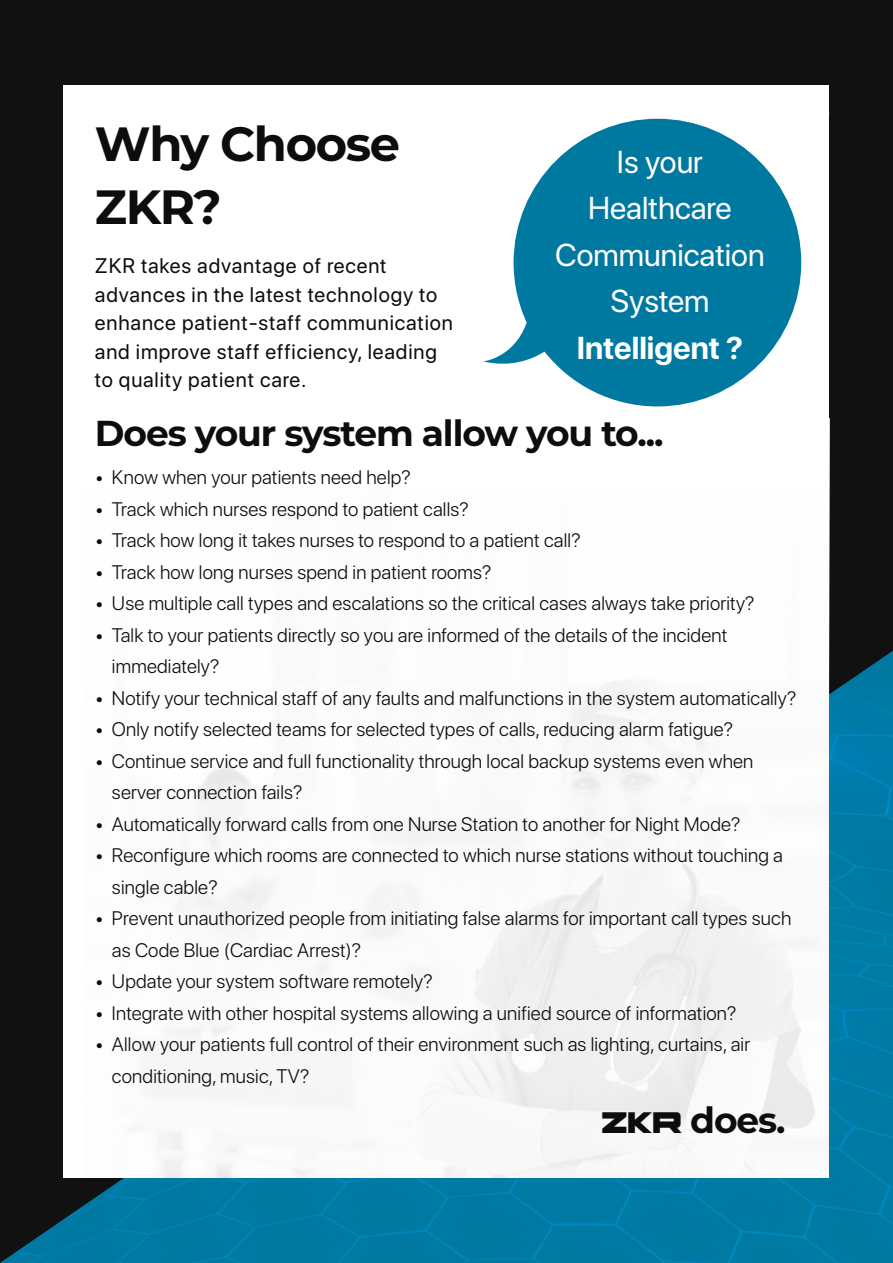
<style>
.page{position:relative;width:893px;height:1263px;background:#121111}
.page>*{position:absolute;margin:0;border:0;box-sizing:border-box;transform-origin:0 0}
.t1{font:700 48px/63px "Montserrat";letter-spacing:-.03em;color:#0d0d0d}
.t2{font:700 36px "Montserrat";letter-spacing:-.03em;color:#0d0d0d}
.t3{font:31.5px/46.5px "SF Pro Display";color:#fff;text-align:center}
.t4{font:700 31.5px "SF Pro Display";color:#fff}
.t5{font:21px/28.5px "SF Pro Display";letter-spacing:.04em;color:#0d0d0d}
.t6{font:300 19.5px/31.5px "SF Pro Display";letter-spacing:.01em;color:#0d0d0d}
.s1{font-family:"vox BOX";font-weight:400;font-size:43.5px}
</style>
<div class="page">
<img style="left:0;top:651px;width:893px;height:612px">
<div style="left:64px;top:85px;width:765px;height:1093px;background:#fff"></div>
<svg style="left:483px;top:119px;width:318px;height:287px;fill:#0079a1"></svg>
<h1 class="t1" style="left:95px;top:110px;width:307px">Why Choose<br>ZKR?</h1>
<p class="t5" style="left:95px;top:252px;width:359px">ZKR takes advantage of recent advances in the latest technology to enhance patient-staff communication and improve staff efficiency, leading to quality patient care.</p>
<h3 class="t3" style="left:555px;top:138px;width:211px">Is your<br>Healthcare<br>Communication<br>System</h3>
<h3 class="t4" style="left:577px;top:329px;width:168px">Intelligent ?</h3>
<h2 class="t2" style="left:95px;top:407px;width:570px">Does your system allow you to...</h2>
<p class="t6" style="left:95px;top:462px;width:317px">• Know when your patients need help?</p>
<p class="t6" style="left:95px;top:493px;width:375px">• Track which nurses respond to patient calls?</p>
<p class="t6" style="left:95px;top:525px;width:487px">• Track how long it takes nurses to respond to a patient call?</p>
<p class="t6" style="left:95px;top:556px;width:398px">• Track how long nurses spend in patient rooms?</p>
<p class="t6" style="left:95px;top:588px;width:661px">• Use multiple call types and escalations so the critical cases always take priority?</p>
<p class="t6" style="left:112px;top:619px;width:617px;text-indent:-17px">• Talk to your patients directly so you are informed of the details of the incident immediately?</p>
<p class="t6" style="left:95px;top:682px;width:703px">• Notify your technical staff of any faults and malfunctions in the system automatically?</p>
<p class="t6" style="left:95px;top:714px;width:640px">• Only notify selected teams for selected types of calls, reducing alarm fatigue?</p>
<p class="t6" style="left:112px;top:745px;width:643px;text-indent:-17px">• Continue service and full functionality through local backup systems even when server connection fails?</p>
<p class="t6" style="left:95px;top:808px;width:647px">• Automatically forward calls from one Nurse Station to another for Night Mode?</p>
<p class="t6" style="left:112px;top:840px;width:672px;text-indent:-17px">• Reconfigure which rooms are connected to which nurse stations without touching a single cable?</p>
<p class="t6" style="left:112px;top:903px;width:681px;text-indent:-17px">• Prevent unauthorized people from initiating false alarms for important call types such as Code Blue (Cardiac Arrest)?</p>
<p class="t6" style="left:95px;top:966px;width:339px">• Update your system software remotely?</p>
<p class="t6" style="left:95px;top:997px;width:643px">• Integrate with other hospital systems allowing a unified source of information?</p>
<p class="t6" style="left:112px;top:1029px;width:640px;text-indent:-17px">• Allow your patients full control of their environment such as lighting, curtains, air conditioning, music, TV?</p>
<h2 class="t2" style="left:601px;top:1094px;width:186px"><span class="s1">zkr</span> does.</h2>
</div>
